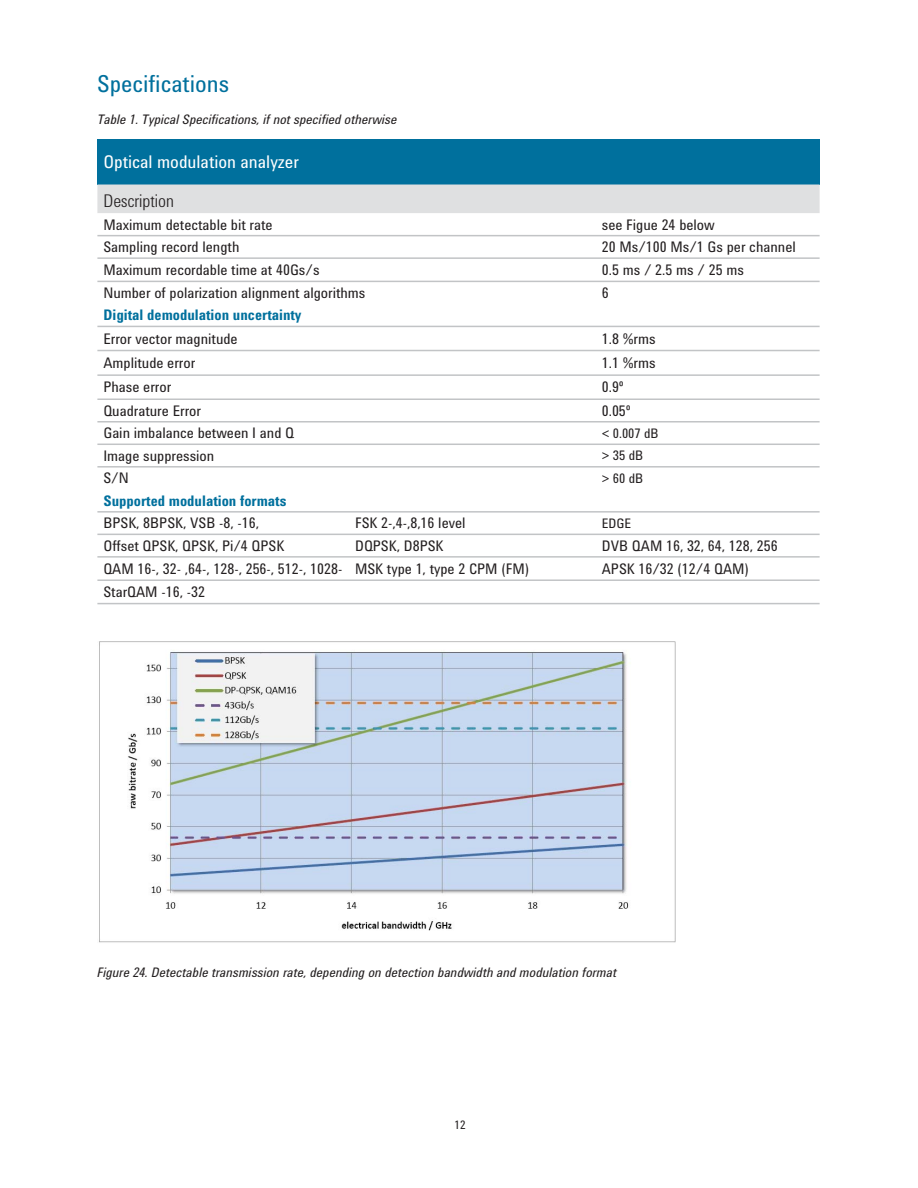
<style>
.page{position:relative;width:918px;height:1188px;background:#fff}
.page>*{position:absolute;margin:0;border:0;box-sizing:border-box;transform-origin:0 0}
.t1{font:24px "Agilent Condensed CFF";color:#00709d}
.t2{font:18px "Agilent Condensed CFF";color:#fff}
.t3{font:300 18px "Agilent Condensed CFF";color:#231f20}
.t4{font:15px "Agilent Condensed CFF";color:#231f20}
.t5{font:700 15px "Agilent Condensed CFF";color:#00709d}
.t6{font:italic 13.5px "Agilent Condensed CFF";color:#231f20}
.t7{font:13.5px "Agilent Condensed CFF";color:#231f20}
.t8{font:12px "Agilent Condensed CFF";color:#231f20}
</style>
<div class="page">
<div style="left:97px;top:139px;width:723px;height:46px;background:#00709d"></div>
<div style="left:97px;top:185px;width:723px;height:28px;background:#dfe0e1"></div>
<hr style="left:97px;top:235px;width:499px;height:1px;background:#c2c4c6">
<hr style="left:596px;top:235px;width:224px;height:1px;background:#c2c4c6">
<hr style="left:97px;top:257px;width:499px;height:2px;background:#c2c4c6">
<hr style="left:596px;top:257px;width:224px;height:2px;background:#c2c4c6">
<hr style="left:97px;top:281px;width:499px;height:1px;background:#c2c4c6">
<hr style="left:596px;top:281px;width:224px;height:1px;background:#c2c4c6">
<hr style="left:97px;top:326px;width:499px;height:1px;background:#c2c4c6">
<hr style="left:596px;top:326px;width:224px;height:1px;background:#c2c4c6">
<hr style="left:97px;top:350px;width:499px;height:1px;background:#c2c4c6">
<hr style="left:596px;top:350px;width:224px;height:1px;background:#c2c4c6">
<hr style="left:97px;top:374px;width:499px;height:2px;background:#c2c4c6">
<hr style="left:596px;top:374px;width:224px;height:2px;background:#c2c4c6">
<hr style="left:97px;top:399px;width:499px;height:1px;background:#c2c4c6">
<hr style="left:596px;top:399px;width:224px;height:1px;background:#c2c4c6">
<hr style="left:97px;top:421px;width:499px;height:2px;background:#c2c4c6">
<hr style="left:596px;top:421px;width:224px;height:2px;background:#c2c4c6">
<hr style="left:97px;top:444px;width:499px;height:1px;background:#c2c4c6">
<hr style="left:596px;top:444px;width:224px;height:1px;background:#c2c4c6">
<hr style="left:97px;top:466px;width:499px;height:2px;background:#c2c4c6">
<hr style="left:596px;top:466px;width:224px;height:2px;background:#c2c4c6">
<hr style="left:97px;top:511px;width:499px;height:2px;background:#c2c4c6">
<hr style="left:596px;top:511px;width:224px;height:2px;background:#c2c4c6">
<hr style="left:97px;top:534px;width:499px;height:1px;background:#c2c4c6">
<hr style="left:596px;top:534px;width:224px;height:1px;background:#c2c4c6">
<hr style="left:97px;top:556px;width:499px;height:2px;background:#c2c4c6">
<hr style="left:596px;top:556px;width:224px;height:2px;background:#c2c4c6">
<hr style="left:97px;top:579px;width:499px;height:2px;background:#c2c4c6">
<hr style="left:596px;top:579px;width:224px;height:2px;background:#c2c4c6">
<hr style="left:97px;top:603px;width:499px;height:1px;background:#c2c4c6">
<hr style="left:596px;top:603px;width:224px;height:1px;background:#c2c4c6">
<img style="left:99px;top:642px;width:577px;height:301px">
<h1 class="t1" style="left:97px;top:75px;width:134px">Specifications</h1>
<p class="t6" style="left:97px;top:115px;width:301px">Table 1. Typical Specifications, if not specified otherwise</p>
<p class="t2" style="left:103px;top:155px;width:197px">Optical modulation analyzer</p>
<p class="t3" style="left:103px;top:190px;width:72px">Description</p>
<p class="t4" style="left:103px;top:219px;width:171px">Maximum detectable bit rate</p>
<p class="t4" style="left:602px;top:219px;width:114px">see Figue 24 below</p>
<p class="t4" style="left:103px;top:241px;width:138px">Sampling record length</p>
<p class="t4" style="left:602px;top:241px;width:196px">20 Ms/100 Ms/1 Gs per channel</p>
<p class="t4" style="left:103px;top:264px;width:218px">Maximum recordable time at 40Gs/s</p>
<p class="t4" style="left:602px;top:264px;width:144px">0.5 ms / 2.5 ms / 25 ms</p>
<p class="t4" style="left:103px;top:287px;width:264px">Number of polarization alignment algorithms</p>
<p class="t4" style="left:602px;top:287px;width:8px">6</p>
<p class="t5" style="left:103px;top:310px;width:200px">Digital demodulation uncertainty</p>
<p class="t4" style="left:103px;top:333px;width:136px">Error vector magnitude</p>
<p class="t4" style="left:602px;top:333px;width:55px">1.8 %rms</p>
<p class="t4" style="left:103px;top:357px;width:93px">Amplitude error</p>
<p class="t4" style="left:602px;top:357px;width:55px">1.1 %rms</p>
<p class="t4" style="left:103px;top:382px;width:69px">Phase error</p>
<p class="t4" style="left:602px;top:382px;width:24px">0.9º</p>
<p class="t4" style="left:103px;top:405px;width:99px">Quadrature Error</p>
<p class="t4" style="left:602px;top:405px;width:31px">0.05º</p>
<p class="t4" style="left:103px;top:428px;width:192px">Gain imbalance between I and Q</p>
<p class="t7" style="left:602px;top:428px;width:58px">&lt; 0.007 dB</p>
<p class="t4" style="left:103px;top:450px;width:112px">Image suppression</p>
<p class="t7" style="left:602px;top:451px;width:43px">&gt; 35 dB</p>
<p class="t4" style="left:103px;top:473px;width:27px">S/N</p>
<p class="t7" style="left:602px;top:473px;width:43px">&gt; 60 dB</p>
<p class="t5" style="left:103px;top:495px;width:185px">Supported modulation formats</p>
<p class="t4" style="left:103px;top:518px;width:157px">BPSK, 8BPSK, VSB -8, -16,</p>
<p class="t4" style="left:355px;top:518px;width:112px">FSK 2-,4-,8,16 level</p>
<p class="t7" style="left:602px;top:518px;width:31px">EDGE</p>
<p class="t4" style="left:103px;top:540px;width:182px">Offset QPSK, QPSK, Pi/4 QPSK</p>
<p class="t4" style="left:355px;top:540px;width:90px">DQPSK, D8PSK</p>
<p class="t4" style="left:602px;top:540px;width:177px">DVB QAM 16, 32, 64, 128, 256</p>
<p class="t4" style="left:103px;top:563px;width:427px">QAM 16-, 32- ,64-, 128-, 256-, 512-, 1028- MSK type 1, type 2 CPM (FM)</p>
<p class="t4" style="left:602px;top:563px;width:149px">APSK 16/32 (12/4 QAM)</p>
<p class="t4" style="left:103px;top:586px;width:103px">StarQAM -16, -32</p>
<p class="t6" style="left:97px;top:967px;width:521px">Figure 24. Detectable transmission rate, depending on detection bandwidth and modulation format</p>
<p class="t8" style="left:454px;top:1120px;width:13px">12</p>
</div>
